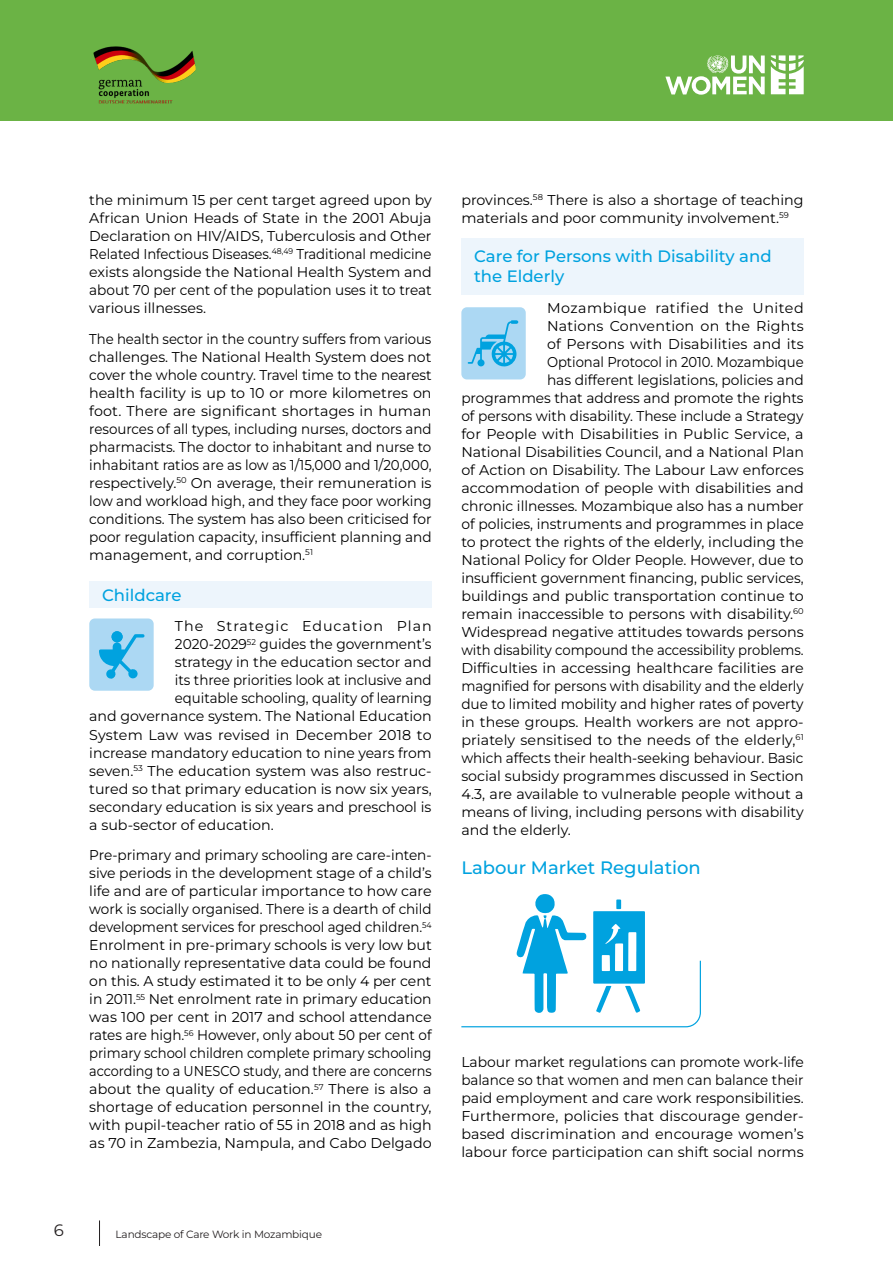
<style>
.page{position:relative;width:893px;height:1263px;background:#fff}
.page>*{position:absolute;margin:0;border:0;box-sizing:border-box;transform-origin:0 0}
.Normal1{font:500 18px "Montserrat";color:#00a2df}
.Paragraph_Style_2{font:500 16.5px/19.5px "Montserrat";color:#00a2df}
.t1{font:16.5px "Montserrat";color:#231f20}
.Normal1-2{font:14.25px/18px "Montserrat";color:#000;text-align:justify}
.Normal1-3{font:14.25px/18px "Montserrat";color:#000;text-align:justify;scale:.96 1}
.Normal1-4{font:14.25px/18px "Montserrat";color:#000;text-align:justify;scale:.93 1}
.Normal1-5{font:14.25px "Montserrat";color:#000;scale:.92 1}
.Normal1-6{font:14.25px "Montserrat";color:#000;scale:.95 1}
.Normal1-7{font:14.25px "Montserrat";color:#000;scale:.94 1}
.Normal1-8{font:14.25px "Montserrat";letter-spacing:.035em;color:#000}
.Normal1-9{font:14.25px "Montserrat";letter-spacing:.07em;color:#000}
.t2{font:10.5px "Montserrat";letter-spacing:-.02em;color:#231f20}
</style>
<div class="page">
<div style="left:0;top:0;width:893px;height:121px;background:#6bb345"></div>
<svg style="left:99px;top:1220px;width:1px;height:26px"></svg>
<svg style="left:665px;top:55px;width:100px;height:40px"></svg>
<svg style="left:771px;top:55px;width:33px;height:39px"></svg>
<img style="left:93px;top:46px;width:103px;height:57px">
<div style="left:461px;top:239px;width:343px;height:56px;background:#edf5fc"></div>
<div style="left:461px;top:307px;width:65px;height:72px;background:#acd8f3;border-radius:6px"></div>
<svg style="left:468px;top:320px;width:50px;height:47px"></svg>
<div style="left:89px;top:581px;width:343px;height:26px;background:#edf5fc"></div>
<div style="left:89px;top:618px;width:65px;height:73px;background:#acd8f3;border-radius:6px"></div>
<svg style="left:99px;top:631px;width:46px;height:48px"></svg>
<div style="left:111px;top:631px;width:12px;height:11px;background:#00a2df;border-radius:50%"></div>
<svg style="left:461px;top:894px;width:240px;height:134px"></svg>
<p class="Normal1-2" style="left:89px;top:191px;width:344px">the minimum 15 per cent target agreed upon by African Union Heads of State in the 2001 Abuja Declaration on HIV/AIDS, Tuberculosis and Other Related Infectious Diseases.<sup>48,49</sup> Traditional medicine exists alongside the National Health System and about 70 per cent of the population uses it to treat various illnesses.</p>
<p class="Normal1-4" style="left:89px;top:329px;width:370px">The health sector in the country suffers from various challenges. The National Health System does not cover the whole country. Travel time to the nearest health facility is up to 10 or more kilometres on foot. There are significant shortages in human resources of all types, including nurses, doctors and pharmacists. The doctor to inhabitant and nurse to inhabitant ratios are as low as 1/15,000 and 1/20,000, respectively.<sup>50</sup> On average, their remuneration is low and workload high, and they face poor working conditions. The system has also been criticised for poor regulation capacity, insufficient planning and management, and corruption.<sup>51</sup></p>
<p class="Paragraph_Style_2" style="left:102px;top:585px;width:81px">Childcare</p>
<p class="Normal1-9" style="left:175px;top:617px;width:258px">The Strategic Education Plan</p>
<p class="Normal1-2" style="left:175px;top:635px;width:258px">2020-2029<sup>52</sup> guides the government’s</p>
<p class="Normal1-2" style="left:175px;top:653px;width:258px">strategy in the education sector and</p>
<p class="Normal1-7" style="left:175px;top:671px;width:274px">its three priorities look at inclusive and</p>
<p class="Normal1-4" style="left:175px;top:689px;width:278px">equitable schooling, quality of learning</p>
<p class="Normal1-2" style="left:89px;top:707px;width:344px">and governance system. The National Education</p>
<p class="Normal1-2" style="left:89px;top:725px;width:344px">System Law was revised in December 2018 to</p>
<p class="Normal1-2" style="left:89px;top:743px;width:344px">increase mandatory education to nine years from</p>
<p class="Normal1-2" style="left:89px;top:761px;width:344px">seven.<sup>53</sup> The education system was also restruc-</p>
<p class="Normal1-2" style="left:89px;top:779px;width:344px">tured so that primary education is now six years,</p>
<p class="Normal1-2" style="left:89px;top:797px;width:344px">secondary education is six years and preschool is</p>
<p class="Normal1-2" style="left:89px;top:815px;width:186px">a sub-sector of education.</p>
<p class="Normal1-3" style="left:89px;top:846px;width:358px">Pre-primary and primary schooling are care-inten&shy;sive periods in the development stage of a child’s life and are of particular importance to how care work is socially organised. There is a dearth of child development services for preschool aged children.<sup>54<br></sup>Enrolment in pre-primary schools is very low but no nationally representative data could be found on this. A study estimated it to be only 4 per cent in 2011.<sup>55</sup> Net enrolment rate in primary education was 100 per cent in 2017 and school attendance rates are high.<sup>56</sup> However, only about 50 per cent of primary school children complete primary schooling according to a UNESCO study, and there are concerns about the quality of education.<sup>57</sup> There is also a shortage of education personnel in the country, with pupil-teacher ratio of 55 in 2018 and as high as 70 in Zambezia, Nampula, and Cabo Delgado</p>
<p class="t1" style="left:54px;top:1219px;width:12px">6</p>
<p class="t2" style="left:116px;top:1227px;width:208px">Landscape of Care Work in Mozambique</p>
<p class="Normal1-2" style="left:461px;top:191px;width:344px">provinces.<sup>58</sup> There is also a shortage of teaching materials and poor community involvement.<sup>59</sup></p>
<p class="Paragraph_Style_2" style="left:474px;top:246px;width:299px">Care for Persons with Disability and the Elderly</p>
<p class="Normal1-8" style="left:547px;top:298px;width:258px">Mozambique ratified the United</p>
<p class="Normal1-2" style="left:547px;top:316px;width:258px">Nations Convention on the Rights</p>
<p class="Normal1-2" style="left:547px;top:334px;width:258px">of Persons with Disabilities and its</p>
<p class="Normal1-4" style="left:547px;top:352px;width:277px">Optional Protocol in 2010. Mozambique</p>
<p class="Normal1-2" style="left:547px;top:370px;width:258px">has different legislations, policies and</p>
<p class="Normal1-3" style="left:461px;top:388px;width:358px">programmes that address and promote the rights</p>
<p class="Normal1-3" style="left:461px;top:406px;width:358px">of persons with disability. These include a Strategy</p>
<p class="Normal1-2" style="left:461px;top:424px;width:344px">for People with Disabilities in Public Service, a</p>
<p class="Normal1-2" style="left:461px;top:442px;width:344px">National Disabilities Council, and a National Plan</p>
<p class="Normal1-2" style="left:461px;top:460px;width:344px">of Action on Disability. The Labour Law enforces</p>
<p class="Normal1-2" style="left:461px;top:478px;width:344px">accommodation of people with disabilities and</p>
<p class="Normal1-2" style="left:461px;top:496px;width:344px">chronic illnesses. Mozambique also has a number</p>
<p class="Normal1-2" style="left:461px;top:514px;width:344px">of policies, instruments and programmes in place</p>
<p class="Normal1-2" style="left:461px;top:532px;width:344px">to protect the rights of the elderly, including the</p>
<p class="Normal1-2" style="left:461px;top:550px;width:344px">National Policy for Older People. However, due to</p>
<p class="Normal1-3" style="left:461px;top:568px;width:358px">insufficient government financing, public services,</p>
<p class="Normal1-2" style="left:461px;top:586px;width:344px">buildings and public transportation continue to</p>
<p class="Normal1-2" style="left:461px;top:604px;width:344px">remain inaccessible to persons with disability.<sup>60</sup></p>
<p class="Normal1-2" style="left:461px;top:622px;width:344px">Widespread negative attitudes towards persons</p>
<p class="Normal1-5" style="left:461px;top:640px;width:374px">with disability compound the accessibility problems.</p>
<p class="Normal1-2" style="left:461px;top:658px;width:344px">Difficulties in accessing healthcare facilities are</p>
<p class="Normal1-4" style="left:461px;top:676px;width:370px">magnified for persons with disability and the elderly</p>
<p class="Normal1-3" style="left:461px;top:694px;width:358px">due to limited mobility and higher rates of poverty</p>
<p class="Normal1-2" style="left:461px;top:712px;width:344px">in these groups. Health workers are not appro-</p>
<p class="Normal1-2" style="left:461px;top:730px;width:344px">priately sensitised to the needs of the elderly,<sup>61</sup></p>
<p class="Normal1-6" style="left:461px;top:748px;width:362px">which affects their health-seeking behaviour. Basic</p>
<p class="Normal1-2" style="left:461px;top:766px;width:344px">social subsidy programmes discussed in Section</p>
<p class="Normal1-2" style="left:461px;top:784px;width:344px">4.3, are available to vulnerable people without a</p>
<p class="Normal1-2" style="left:461px;top:802px;width:344px">means of living, including persons with disability</p>
<p class="Normal1-2" style="left:461px;top:820px;width:111px">and the elderly.</p>
<p class="Normal1" style="left:461px;top:856px;width:241px">Labour Market Regulation</p>
<p class="Normal1-2" style="left:461px;top:1052px;width:344px">Labour market regulations can promote work-life balance so that women and men can balance their paid employment and care work responsibilities.<br>Furthermore, policies that discourage gender&shy;based discrimination and encourage women’s labour force participation can shift social norms</p>
</div>
